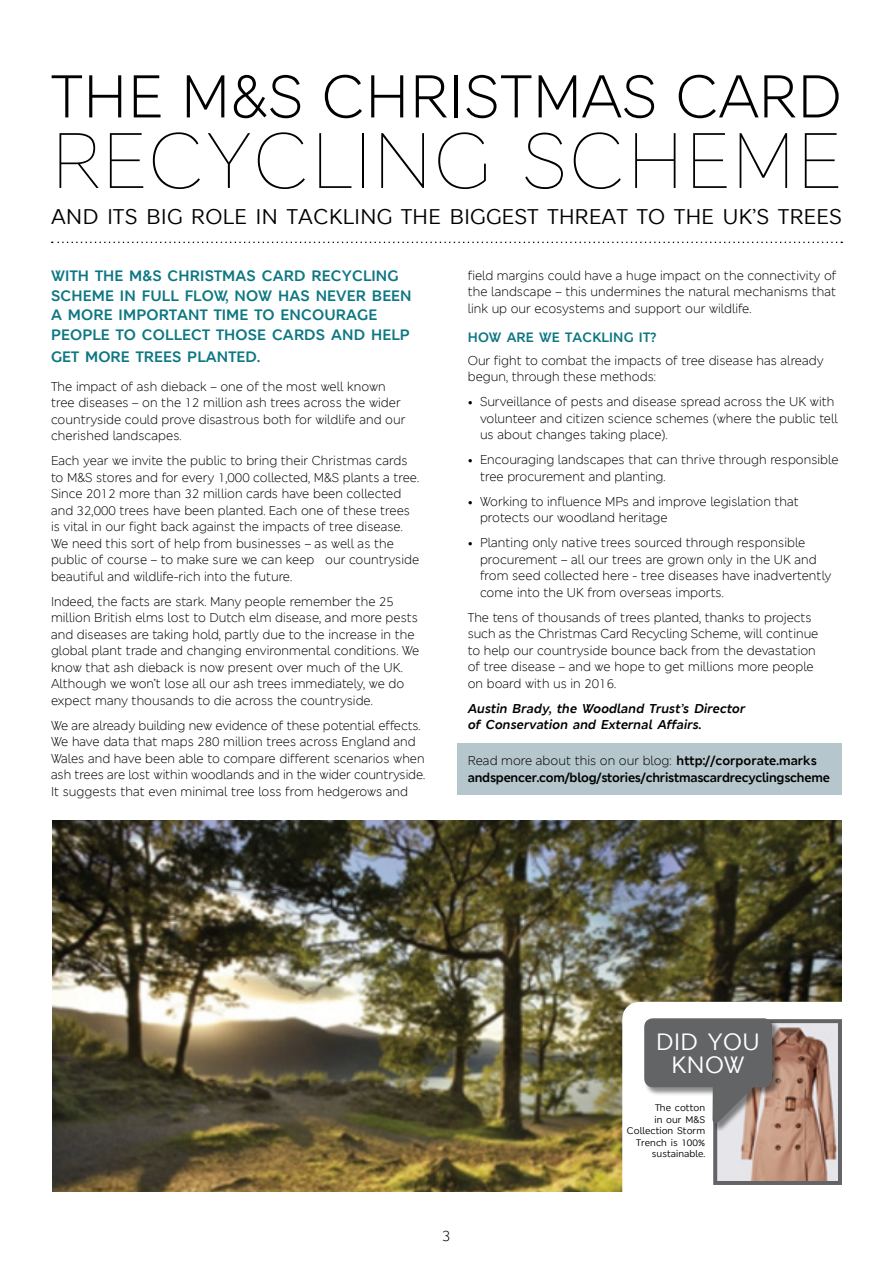
<style>
.page{position:relative;width:893px;height:1263px;background:#fff}
.page>*{position:absolute;margin:0;border:0;box-sizing:border-box;transform-origin:0 0}
.t1{font:300 78.3px "MS London";letter-spacing:.02em;color:#000}
.t2{font:60.15px "MS London";letter-spacing:.02em;color:#000}
.t3{font:600 23.4px/23.4px "MS London";letter-spacing:.02em;color:#fff;text-align:center}
.t4{font:600 21.15px "MS London";letter-spacing:.02em;color:#000}
.t5{font:700 15px/19.5px "MS London";letter-spacing:.01em;color:#0d7782}
.t6{font:15px "MS London";color:#000}
.t7{font:700 13.5px "MS London";letter-spacing:.01em;color:#0d7782}
.t8{font:12.75px/16.5px "MS London";color:#000}
.t9{font:700 12.75px/16.5px "MS London";letter-spacing:-.02em;color:#000}
.t10{font:italic 700 12.75px/16.5px "MS London";color:#000}
.t11{font:600 9.6px/11.4px "MS London";color:#000;text-align:right}
.s1{font-weight:400}
</style>
<div class="page">
<div style="left:458px;top:743px;width:384px;height:52px;background:#b5c6cc"></div>
<img style="left:52px;top:821px;width:790px;height:371px">
<div style="left:622px;top:1002px;width:245px;height:210px;background:#fff;border-radius:18px"></div>
<svg style="left:52px;top:242px;width:790px;height:1px"></svg>
<img style="left:718px;top:1024px;width:119px;height:156px">
<div style="left:713px;top:1019px;width:129px;height:166px;border:4px solid #636466"></div>
<div style="left:645px;top:1019px;width:135px;height:112px;background:#000;opacity:.45"></div>
<svg style="left:644px;top:1018px;width:128px;height:110px"></svg>
<h2 class="t2" style="left:51px;top:58px;width:792px">The M &amp;S Christmas Card</h2>
<h1 class="t1" style="left:51px;top:111px;width:792px">RECYCLING SCHEME</h1>
<h3 class="t4" style="left:51px;top:203px;width:67px">and its</h3>
<h3 class="t4" style="left:146px;top:203px;width:155px">big role in tac</h3>
<h3 class="t4" style="left:329px;top:203px;width:186px">kli ng the biggest</h3>
<h3 class="t4" style="left:548px;top:203px;width:55px">threat</h3>
<h3 class="t4" style="left:637px;top:203px;width:180px">to the UK’s trees</h3>
<p class="t5" style="left:51px;top:266px;width:349px">WITH THE M&amp;S CHRISTMAS CARD RECYC LING<br>SCHEME IN FU LL FLOW, NOW HAS NEVER BEE</p>
<p class="t5" style="left:400px;top:286px;width:13px">N</p>
<p class="t5" style="left:51px;top:305px;width:360px">A MORE IMPORTANT TIME TO ENCOURAGE<br>PEOPLE TO COLLECT THOSE CARDS AND HELP</p>
<p class="t5" style="left:51px;top:347px;width:103px">GET MORE TREE</p>
<p class="t5" style="left:172px;top:347px;width:89px">S PLANTED.</p>
<p class="t8" style="left:51px;top:378px;width:356px">The impact of ash dieback – one of the most well known tree diseases – on the 12 million ash trees across the wider countryside could prove disastrous both for wildlife and our cherished landscapes.</p>
<p class="t8" style="left:51px;top:452px;width:370px">Each year we invite the public to bring their Christmas cards to M &amp;S stores and for every 1,000 collected, M &amp;S plants a tree.<br>Since 2012 more than 32 million cards have been collected and 32,000 trees have been planted. Each one of these trees is vital in our fight back against the impacts of tree disease.<br>We need this sort of help from businesses – as well as the public of course – to make sure we can keep our countryside beautiful and wildlife-rich into the future.</p>
<p class="t8" style="left:51px;top:593px;width:370px">I ndeed, the facts are stark. Many people remember the 25 million British elms lost to Dutch elm disease, and more pests and diseases are taking hold, partly due to the increase in the global plant trade and changing environmental conditions. We know that ash dieback is now present over much of the UK.<br>Although we won’t lose all our ash trees immediately, we do expect many thousands to die across the countryside.</p>
<p class="t8" style="left:51px;top:717px;width:376px">We are already building new evidence of these potential effects.<br>We have data that maps 280 million trees across England and Wales and have been able to compare different scenarios when ash trees are lost within woodlands and in the wider countryside.<br>It suggests that even minimal tree loss from hedgerows and</p>
<p class="t8" style="left:468px;top:267px;width:370px;text-align:justify">field margins could have a huge impact on the connectivity of the landscape – this undermines the natural mechanisms that link up our ecosystems and support our wildlife.</p>
<p class="t7" style="left:468px;top:328px;width:190px">H OW ARE WE TACKLING IT?</p>
<p class="t8" style="left:468px;top:352px;width:357px">Our fight to combat the impacts of tree disease has already begun, through these methods:</p>
<p class="t8" style="left:480px;top:393px;width:359px;text-indent:-12px">• Surveillance of pests and disease spread across the UK with volunteer and citizen science schemes (where the public tell us about changes taking place).</p>
<p class="t8" style="left:480px;top:451px;width:360px;text-indent:-12px">• Encouraging landscapes that can thrive through responsible tree procurement and planting.</p>
<p class="t8" style="left:480px;top:493px;width:321px;text-indent:-12px">• Working to influence MPs and improve legislation that protects our woodland heritage</p>
<p class="t8" style="left:480px;top:534px;width:353px;text-indent:-12px">• Planting only native trees sourced through responsible procurement – all our trees are grown only in the UK and from seed collected here - tree diseases have inadvertently come into the UK from overseas imports.</p>
<p class="t8" style="left:468px;top:609px;width:352px">The tens of thousands of trees planted, thanks to projects such as the Christmas Card Recycling Scheme, will continue to help our countryside bounce back from the devastation of tree disease – and we hope to get millions more people on board with us in 2016.</p>
<p class="t10" style="left:468px;top:700px;width:279px">Austin Brady, the Woodland Trust’s Director of Conservation and External Affairs.</p>
<p class="t9" style="left:468px;top:752px;width:364px"><span class="s1">Read more about this on our blog:</span> HTTP://CORPORATE.MARKS<br>ANDSPENCER.COM/BLOG/STORIES/CHRISTMASCARDRECYCLINGSCHEME</p>
<p class="t6" style="left:442px;top:1226px;width:10px">3</p>
<h3 class="t3" style="left:656px;top:1030px;width:105px">DID You know</h3>
<p class="t11" style="left:627px;top:1102px;width:80px">The cotton<br>in our M&amp;S<br>Collection Storm<br>Trench is 100% sustainable.</p>
</div>
